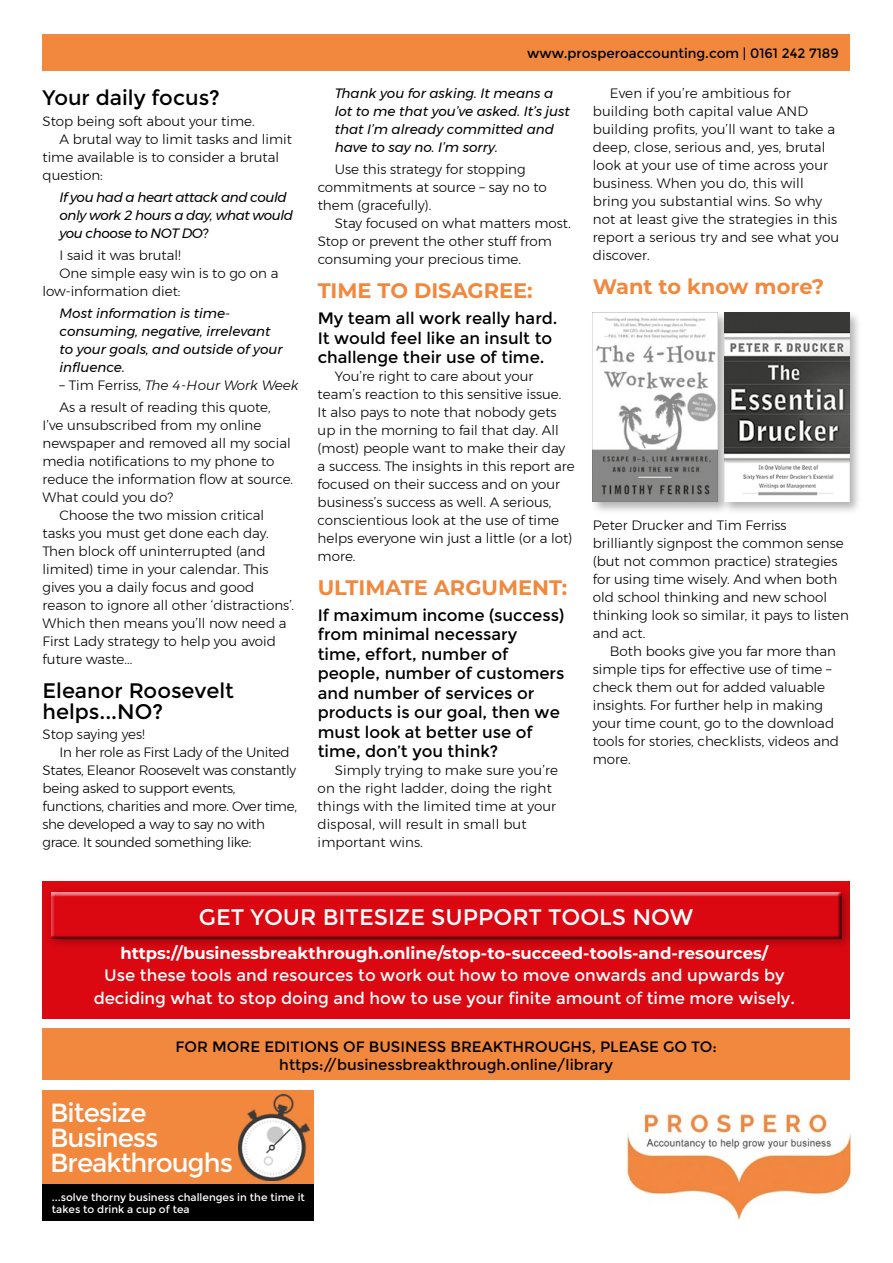
<style>
.page{position:relative;width:893px;height:1263px;background:#fff}
.page>*{position:absolute;margin:0;border:0;box-sizing:border-box;transform-origin:0 0}
.body{font:26.25px "Montserrat";letter-spacing:-.04em;color:#fff}
.SUBHEAD_SM{font:22.5px "Montserrat";color:#fff}
.GREEN_SUBHEAD{font:700 21px "Montserrat";color:#f1883e}
.SUBHEAD{font:21px/21px "Montserrat";color:#000}
.SUBHEAD_SM-2{font:16.5px/19.5px "Montserrat";color:#000}
.SUBHEAD-2{font:16.5px/22.8px "Montserrat";color:#fff;text-align:center}
.SUBHEAD-3{font:15px/18px "Montserrat";color:#000;text-align:center}
.body-2{font:300 13.5px/18px "Montserrat";color:#000}
.QUOTE{font:italic 13.5px/18px "Montserrat";color:#000}
.body-3{font:300 13.5px/18px "Montserrat";letter-spacing:-.02em;color:#000}
.QUOTE-2{font:italic 13.5px/18px "Montserrat";letter-spacing:-.03em;color:#000}
.t1{font:13.5px "Montserrat";color:#000}
.QUOTE-3{font:italic 300 13.5px "Montserrat";color:#000}
.body-4{font:10.5px/12px "Montserrat";color:#fff}
.s1{font-style:normal}
.s2{font-weight:700}
.s3{font-weight:500}
</style>
<div class="page">
<div style="left:43px;top:34px;width:807px;height:36px;background:#f1883e"></div>
<div style="left:43px;top:1029px;width:807px;height:51px;background:#f1883e"></div>
<div style="left:43px;top:1090px;width:271px;height:96px;background:#f1883e"></div>
<img style="left:238px;top:1094px;width:71px;height:87px">
<div style="left:43px;top:1184px;width:271px;height:36px;background:#000"></div>
<img style="left:627px;top:1113px;width:225px;height:107px">
<div style="left:43px;top:881px;width:807px;height:137px;background:#db0812"></div>
<div style="left:45px;top:886px;width:808px;height:64px;background:#000;opacity:.3"></div>
<div style="left:47px;top:887px;width:798px;height:53px;background:#d60711"></div>
<div style="left:48px;top:889px;width:798px;height:51px;background:#000;opacity:.75"></div>
<div style="left:590px;top:310px;width:140px;height:205px;background:#000;opacity:.3"></div>
<img style="left:592px;top:313px;width:126px;height:189px">
<div style="left:722px;top:310px;width:140px;height:205px;background:#000;opacity:.3"></div>
<img style="left:724px;top:313px;width:126px;height:189px">
<p class="SUBHEAD" style="left:43px;top:88px;width:179px">Your daily focus?</p>
<p class="body-2" style="left:43px;top:111px;width:214px">Stop being soft about your time.</p>
<p class="body-2" style="left:43px;top:129px;width:251px;text-indent:17px">A brutal way to limit tasks and limit time available is to consider a brutal question:</p>
<p class="QUOTE-2" style="left:60px;top:188px;width:235px">If you had a heart attack and could only work 2 hours a day, what would you choose to NOT DO?</p>
<p class="body-2" style="left:60px;top:246px;width:123px">I said it was brutal!</p>
<p class="body-2" style="left:43px;top:264px;width:238px;text-indent:17px">One simple easy win is to go on a low-information diet:</p>
<p class="QUOTE" style="left:60px;top:304px;width:225px">Most information is time&shy;consuming, negative, irrelevant to your goals, and outside of your influence.</p>
<p class="QUOTE-3" style="left:60px;top:375px;width:241px"><span class="s1">– Tim Ferriss,</span> The 4-Hour Work Week</p>
<p class="body-2" style="left:43px;top:398px;width:252px;text-indent:17px">As a result of reading this quote,<br>I’ve unsubscribed from my online newspaper and removed all my social media notifications to my phone to reduce the information flow at source.<br>What could you do?</p>
<p class="body-2" style="left:43px;top:506px;width:253px;text-indent:17px">Choose the two mission critical tasks you must get done each day.<br>Then block off uninterrupted (and limited) time in your calendar. This gives you a daily focus and good reason to ignore all other ‘distractions’.<br>Which then means you’ll now need a<br>First Lady strategy to help you avoid future waste...</p>
<p class="SUBHEAD" style="left:43px;top:681px;width:193px">Eleanor Roosevelt helps...NO?</p>
<p class="body-2" style="left:43px;top:725px;width:104px">Stop saying yes!</p>
<p class="body-3" style="left:43px;top:743px;width:256px;text-indent:17px">In her role as First Lady of the United States, Eleanor Roosevelt was constantly being asked to support events, functions, charities and more. Over time, she developed a way to say no with grace. It sounded something like:</p>
<p class="t1" style="left:527px;top:45px;width:313px">www.prosperoaccounting.com | 0161 242 7189</p>
<p class="QUOTE" style="left:335px;top:84px;width:237px">Thank you for asking. It means a lot to me that you’ve asked. It’s just that I’m already committed and have to say no. I’m sorry.</p>
<p class="body-2" style="left:318px;top:160px;width:231px;text-indent:17px">Use this strategy for stopping commitments at source – say no to them (gracefully).</p>
<p class="body-2" style="left:318px;top:214px;width:255px;text-indent:17px">Stay focused on what matters most.<br>Stop or prevent the other stuff from consuming your precious time.</p>
<p class="GREEN_SUBHEAD" style="left:318px;top:276px;width:217px">TIME TO DISAGREE:</p>
<p class="SUBHEAD_SM-2" style="left:318px;top:309px;width:241px">My team all work really hard.<br>It would feel like an insult to challenge their use of time.</p>
<p class="body-2" style="left:318px;top:367px;width:259px;text-indent:17px">You’re right to care about your team’s reaction to this sensitive issue.<br>It also pays to note that nobody gets up in the morning to fail that day. All (most) people want to make their day a success. The insights in this report are focused on their success and on your business’s success as well. A serious, conscientious look at the use of time helps everyone win just a little (or a lot) more.</p>
<p class="GREEN_SUBHEAD" style="left:318px;top:572px;width:251px">ULTIMATE ARGUMENT:</p>
<p class="SUBHEAD_SM-2" style="left:318px;top:605px;width:248px">If maximum income (success) from minimal necessary<br>time, effort, number of people, number of customers and number of services or products is our goal, then we must look at better use of time, don’t you think?</p>
<p class="body-2" style="left:318px;top:761px;width:242px;text-indent:17px">Simply trying to make sure you’re on the right ladder, doing the right things with the limited time at your disposal, will result in small but important wins.</p>
<p class="body-2" style="left:593px;top:84px;width:248px;text-indent:17px">Even if you’re ambitious for building both capital value AND building profits, you’ll want to take a deep, close, serious and, yes, brutal look at your use of time across your business. When you do, this will bring you substantial wins. So why not at least give the strategies in this report a serious try and see what you discover.</p>
<p class="GREEN_SUBHEAD" style="left:593px;top:271px;width:233px">Want to know more?</p>
<p class="body-2" style="left:593px;top:516px;width:258px">Peter Drucker and Tim Ferriss brilliantly signpost the common sense (but not common practice) strategies for using time wisely. And when both old school thinking and new school thinking look so similar, it pays to listen and act.</p>
<p class="body-2" style="left:593px;top:642px;width:248px;text-indent:17px">Both books give you far more than simple tips for effective use of time – check them out for added valuable insights. For further help in making your time count, go to the download tools for stories, checklists, videos and more.</p>
<p class="SUBHEAD_SM" style="left:199px;top:904px;width:496px">GET YOUR BITESIZE SUPPORT TOOLS NOW</p>
<p class="SUBHEAD-2" style="left:94px;top:942px;width:703px"><span class="s2">https://businessbreakthrough.online/stop-to-succeed-tools-and-resources/<br></span>Use these tools and resources to work out how to move onwards and upwards by deciding what to stop doing and how to use your finite amount <span class="s3">of</span> time more wisely.</p>
<p class="SUBHEAD-3" style="left:176px;top:1038px;width:543px">FOR MORE EDITIONS OF BUSINESS BREAKTHROUGHS, PLEASE GO TO: https://businessbreakthrough.online/library</p>
<p class="body" style="left:50px;top:1097px;width:98px">Bitesize</p>
<p class="body" style="left:50px;top:1123px;width:110px">Business</p>
<p class="body" style="left:50px;top:1148px;width:184px">Breakthroughs</p>
<p class="body-4" style="left:52px;top:1191px;width:255px">...solve thorny business challenges in the time it takes to drink a cup of tea</p>
</div>
